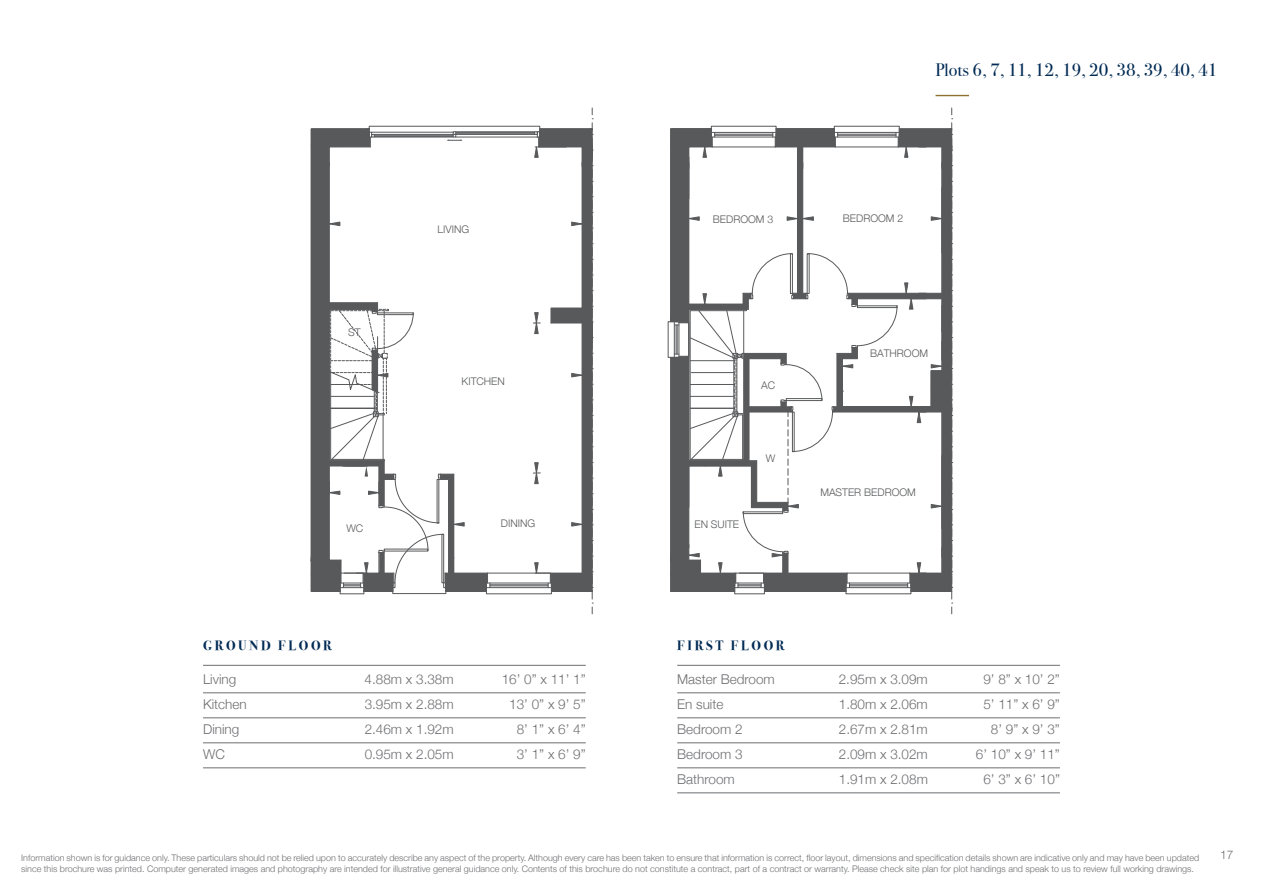
<style>
.page{position:relative;width:1263px;height:893px;background:#fff}
.page>*{position:absolute;margin:0;border:0;box-sizing:border-box;transform-origin:0 0}
.t1{font:18px "Bodoni Svty Two ITCTT";color:#002a54}
.t2{font:300 13.5px "Helvetica Neue";color:#6d6e71}
.t3{font:700 13.5px "Bodoni Svty Two ITCTT";letter-spacing:.2em;color:#002a54}
.t4{font:300 12px "Helvetica Neue";color:#6d6e71}
.t5{font:300 10.5px "Helvetica Neue";color:#58595b}
.t6{font:300 9px/10.8px "Helvetica Neue";color:#6d6e71}
</style>
<div class="page">
<hr style="left:203px;top:665px;width:383px;height:1px;background:#6d6e71">
<hr style="left:203px;top:693px;width:383px;height:1px;background:#6d6e71">
<hr style="left:203px;top:718px;width:383px;height:1px;background:#6d6e71">
<hr style="left:203px;top:743px;width:383px;height:1px;background:#6d6e71">
<hr style="left:203px;top:768px;width:383px;height:1px;background:#6d6e71">
<hr style="left:677px;top:665px;width:383px;height:1px;background:#6d6e71">
<hr style="left:677px;top:693px;width:383px;height:1px;background:#6d6e71">
<hr style="left:677px;top:718px;width:383px;height:1px;background:#6d6e71">
<hr style="left:677px;top:743px;width:383px;height:1px;background:#6d6e71">
<hr style="left:677px;top:768px;width:383px;height:1px;background:#6d6e71">
<hr style="left:677px;top:793px;width:383px;height:1px;background:#6d6e71">
<hr style="left:935px;top:95px;width:34px;height:1px;background:#8d712f">
<hr style="left:486px;top:587px;width:65px;height:1px;background:#58595b">
<hr style="left:486px;top:583px;width:65px;height:1px;background:#58595b">
<hr style="left:490px;top:586px;width:58px;height:1px;background:#58595b">
<hr style="left:490px;top:584px;width:58px;height:1px;background:#58595b">
<hr style="left:487px;top:573px;width:63px;height:1px;background:#58595b">
<div style="left:486px;top:591px;width:66px;height:3px;border:1px solid #58595b"></div>
<div style="left:340px;top:591px;width:24px;height:3px;border:1px solid #58595b"></div>
<div style="left:393px;top:591px;width:53px;height:3px;border:1px solid #58595b"></div>
<div style="left:453px;top:132px;width:84px;height:3px;border:1px solid #58595b"></div>
<hr style="left:456px;top:133px;width:79px;height:1px;background:#58595b">
<hr style="left:456px;top:132px;width:79px;height:1px;background:#58595b">
<hr style="left:456px;top:137px;width:81px;height:1px;background:#58595b">
<div style="left:369px;top:126px;width:171px;height:3px;border:1px solid #58595b"></div>
<svg style="left:533px;top:108px;width:60px;height:506px"></svg>
<hr style="left:584px;top:145px;width:1px;height:430px;background:#58595b">
<hr style="left:583px;top:323px;width:1px;height:251px;background:#58595b">
<hr style="left:583px;top:145px;width:1px;height:163px;background:#58595b">
<hr style="left:582px;top:147px;width:1px;height:161px;background:#58595b">
<svg style="left:310px;top:128px;width:181px;height:464px"></svg>
<div style="left:668px;top:322px;width:3px;height:36px;border:1px solid #58595b"></div>
<svg style="left:670px;top:108px;width:283px;height:506px"></svg>
<hr style="left:943px;top:145px;width:1px;height:430px;background:#58595b">
<hr style="left:942px;top:411px;width:1px;height:163px;background:#58595b">
<hr style="left:942px;top:298px;width:1px;height:73px;background:#58595b">
<hr style="left:942px;top:145px;width:1px;height:149px;background:#58595b">
<hr style="left:941px;top:411px;width:1px;height:162px;background:#58595b">
<hr style="left:941px;top:298px;width:1px;height:73px;background:#58595b">
<hr style="left:941px;top:147px;width:1px;height:147px;background:#58595b">
<p class="t5" style="left:348px;top:324px;width:14px">ST</p>
<p class="t5" style="left:346px;top:519px;width:18px">WC</p>
<p class="t5" style="left:438px;top:220px;width:33px">LIVING</p>
<p class="t5" style="left:461px;top:372px;width:45px">KITCHEN</p>
<p class="t5" style="left:501px;top:515px;width:36px">DINING</p>
<h2 class="t3" style="left:203px;top:635px;width:130px">GROUND FLOOR</h2>
<h2 class="t2" style="left:203px;top:668px;width:35px">Living</h2>
<h2 class="t2" style="left:365px;top:668px;width:91px">4.88m x 3.38m</h2>
<h2 class="t2" style="left:502px;top:668px;width:86px">16’ 0” x 11’ 1”</h2>
<h2 class="t2" style="left:203px;top:693px;width:45px">Kitchen</h2>
<h2 class="t2" style="left:365px;top:693px;width:91px">3.95m x 2.88m</h2>
<h2 class="t2" style="left:509px;top:693px;width:78px">13’ 0” x 9’ 5”</h2>
<h2 class="t2" style="left:203px;top:718px;width:38px">Dining</h2>
<h2 class="t2" style="left:365px;top:718px;width:91px">2.46m x 1.92m</h2>
<h2 class="t2" style="left:517px;top:718px;width:71px">8’ 1” x 6’ 4”</h2>
<h2 class="t2" style="left:203px;top:743px;width:23px">WC</h2>
<h2 class="t2" style="left:365px;top:743px;width:91px">0.95m x 2.05m</h2>
<h2 class="t2" style="left:517px;top:743px;width:71px">3’ 1” x 6’ 9”</h2>
<h1 class="t1" style="left:935px;top:56px;width:283px">Plots 6, 7, 11, 12, 19, 20, 38, 39, 40, 41</h1>
<p class="t5" style="left:713px;top:211px;width:62px">BEDROOM 3</p>
<p class="t5" style="left:843px;top:210px;width:62px">BEDROOM 2</p>
<p class="t5" style="left:761px;top:377px;width:16px">AC</p>
<p class="t5" style="left:694px;top:516px;width:46px">EN SUITE</p>
<p class="t5" style="left:766px;top:449px;width:11px">W</p>
<p class="t5" style="left:870px;top:345px;width:60px">BATHROOM</p>
<p class="t5" style="left:820px;top:483px;width:97px">MASTER BEDROOM</p>
<h2 class="t3" style="left:677px;top:635px;width:109px">FIRST FLOOR</h2>
<h2 class="t2" style="left:677px;top:668px;width:99px">Master Bedroom</h2>
<h2 class="t2" style="left:839px;top:668px;width:91px">2.95m x 3.09m</h2>
<h2 class="t2" style="left:983px;top:668px;width:78px">9’ 8” x 10’ 2”</h2>
<h2 class="t2" style="left:677px;top:693px;width:48px">En suite</h2>
<h2 class="t2" style="left:839px;top:693px;width:91px">1.80m x 2.06m</h2>
<h2 class="t2" style="left:983px;top:693px;width:78px">5’ 11” x 6’ 9”</h2>
<h2 class="t2" style="left:677px;top:718px;width:67px">Bedroom 2</h2>
<h2 class="t2" style="left:839px;top:718px;width:91px">2.67m x 2.81m</h2>
<h2 class="t2" style="left:991px;top:718px;width:71px">8’ 9” x 9’ 3”</h2>
<h2 class="t2" style="left:677px;top:743px;width:67px">Bedroom 3</h2>
<h2 class="t2" style="left:839px;top:743px;width:91px">2.09m x 3.02m</h2>
<h2 class="t2" style="left:976px;top:743px;width:86px">6’ 10” x 9’ 11”</h2>
<h2 class="t2" style="left:677px;top:768px;width:59px">Bathroom</h2>
<h2 class="t2" style="left:839px;top:768px;width:91px">1.91m x 2.08m</h2>
<h2 class="t2" style="left:983px;top:768px;width:78px">6’ 3” x 6’ 10”</h2>
<p class="t6" style="left:21px;top:852px;width:1179px">Information shown is for guidance only. These particulars should not be relied upon to accurately describe any aspect of the property. Although every care has been taken to ensure that information is correct, floor layout, dimensions and specification details shown are indicative only and may have been updated since this brochure was printed. Computer generated images and photography are intended for illustrative general guidance only. Contents of this brochure do not constitute a contract, part of a contract or warranty. Please check site plan for plot handings and speak to us to review full working drawings.</p>
<h3 class="t4" style="left:1220px;top:845px;width:15px">17</h3>
</div>
